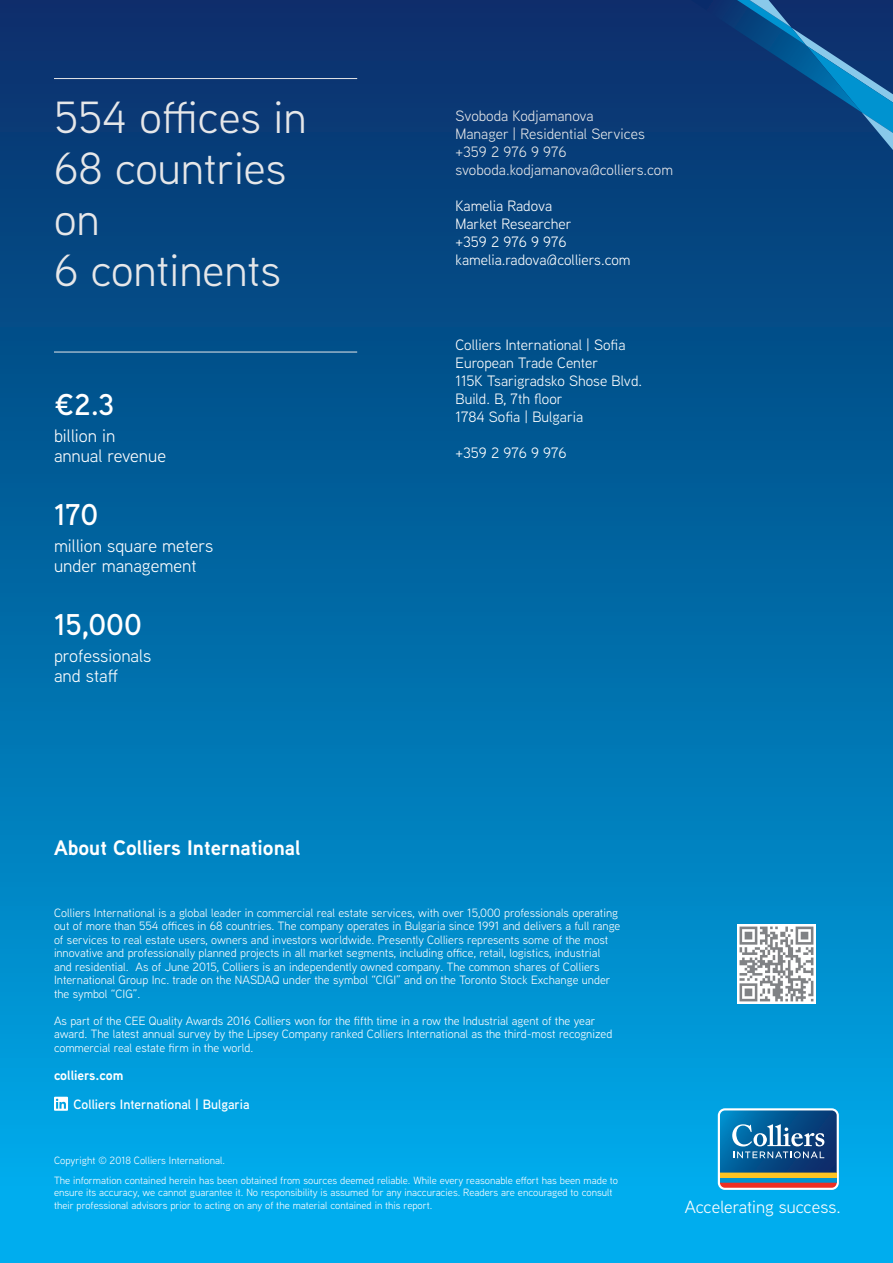
<style>
.page{position:relative;width:893px;height:1263px;background:#fff}
.page>*{position:absolute;margin:0;border:0;box-sizing:border-box;transform-origin:0 0}
.t1{font:45px/51px "Aaux Next";color:#e6e7e9}
.t2{font:600 30px "Aaux Next";color:#fff}
.t3{font:700 21px "Aaux Next";color:#fff}
.t4{font:18px/20.2px "Aaux Next";color:#fff}
.t5{font:17.55px "Aaux Next";color:#fff}
.t6{font:15px/18px "Aaux Next";color:#fff}
.t7{font:15px/18px "Aaux Next";color:#e6e7e9}
.t8{font:600 13.5px "Aaux Next";color:#fff}
.t9{font:700 13.5px "Aaux Next";color:#fff}
.t10{font:12px/13.5px "Aaux Next";color:#fff}
.t11{font:10.5px/19.4px "Aaux Next";color:#fff}
</style>
<div class="page">
<div style="left:0;top:0;width:893px;height:1263px;background:linear-gradient(to bottom,#072b65,#00b0f0)"></div>
<svg style="left:665px;top:0;width:228px;height:171px;background:#0d427e"></svg>
<svg style="left:718px;top:1108px;width:121px;height:82px;background:#4a7797"></svg>
<img style="left:737px;top:925px;width:78px;height:78px">
<svg style="left:54px;top:1097px;width:14px;height:14px"></svg>
<hr style="left:54px;top:78px;width:303px;height:1px;background:#e6e7e9">
<hr style="left:54px;top:352px;width:303px;height:1px;background:#e6e7e9">
<h1 class="t1" style="left:54px;top:90px;width:254px">554 offices in<br>68 countries on<br>6 continents</h1>
<h2 class="t2" style="left:54px;top:383px;width:62px">€2.3</h2>
<h3 class="t4" style="left:54px;top:425px;width:114px">billion in annual revenue</h3>
<h2 class="t2" style="left:54px;top:494px;width:46px">170</h2>
<h3 class="t4" style="left:54px;top:535px;width:161px">million square meters under management</h3>
<h2 class="t2" style="left:54px;top:604px;width:89px">15,000</h2>
<h3 class="t4" style="left:54px;top:645px;width:99px">professionals and staff</h3>
<p class="t7" style="left:455px;top:106px;width:219px">Svoboda Kodjamanova<br>Manager | Residential Services +359 2 976 9 976 svoboda.kodjamanova@colliers.com</p>
<p class="t6" style="left:455px;top:196px;width:177px">Kamelia Radova<br>Market Researcher<br>+359 2 976 9 976 kamelia.radova@colliers.com</p>
<p class="t6" style="left:455px;top:335px;width:188px">Colliers International | Sofia<br>European Trade Center<br>115K Tsarigradsko Shose Blvd.<br>Build. B, 7th floor<br>1784 Sofia | Bulgaria</p>
<p class="t6" style="left:455px;top:443px;width:113px">+359 2 976 9 976</p>
<h3 class="t3" style="left:54px;top:832px;width:248px">About Colliers International</h3>
<p class="t10" style="left:54px;top:905px;width:568px">Colliers International is a global leader in commercial real estate services, with over 15,000 professionals operating out of more than 554 offices in 68 countries. The company operates in Bulgaria since 1991 and delivers a full range of services to real estate users, owners and investors worldwide. Presently Colliers represents some of the most innovative and professionally planned projects in all market segments, including office, retail, logistics, industrial and residential. As of June 2015, Colliers is an independently owned company. The common shares of Colliers International Group Inc. trade on the NASDAQ under the symbol “CIGI” and on the Toronto Stock Exchange under the symbol “CIG”.</p>
<p class="t10" style="left:54px;top:1013px;width:560px">As part of the CEE Quality Awards 2016 Colliers won for the fifth time in a row the Industrial agent of the year award. The latest annual survey by the Lipsey Company ranked Colliers International as the third-most recognized commercial real estate firm in the world.</p>
<p class="t9" style="left:54px;top:1066px;width:71px">colliers.com</p>
<p class="t8" style="left:74px;top:1095px;width:178px">Colliers International | Bulgaria</p>
<p class="t11" style="left:54px;top:1151px;width:566px">Copyright © 2018 Colliers International.<br>The information contained herein has been obtained from sources deemed reliable. While every reasonable effort has been made to</p>
<p class="t11" style="left:54px;top:1186px;width:560px;line-height:12.6px">ensure its accuracy, we cannot guarantee it. No responsibility is assumed for any inaccuracies. Readers are encouraged to consult their professional advisors prior to acting on any of the material contained in this report.</p>
<h3 class="t5" style="left:685px;top:1195px;width:157px">Accelerating success.</h3>
</div>
